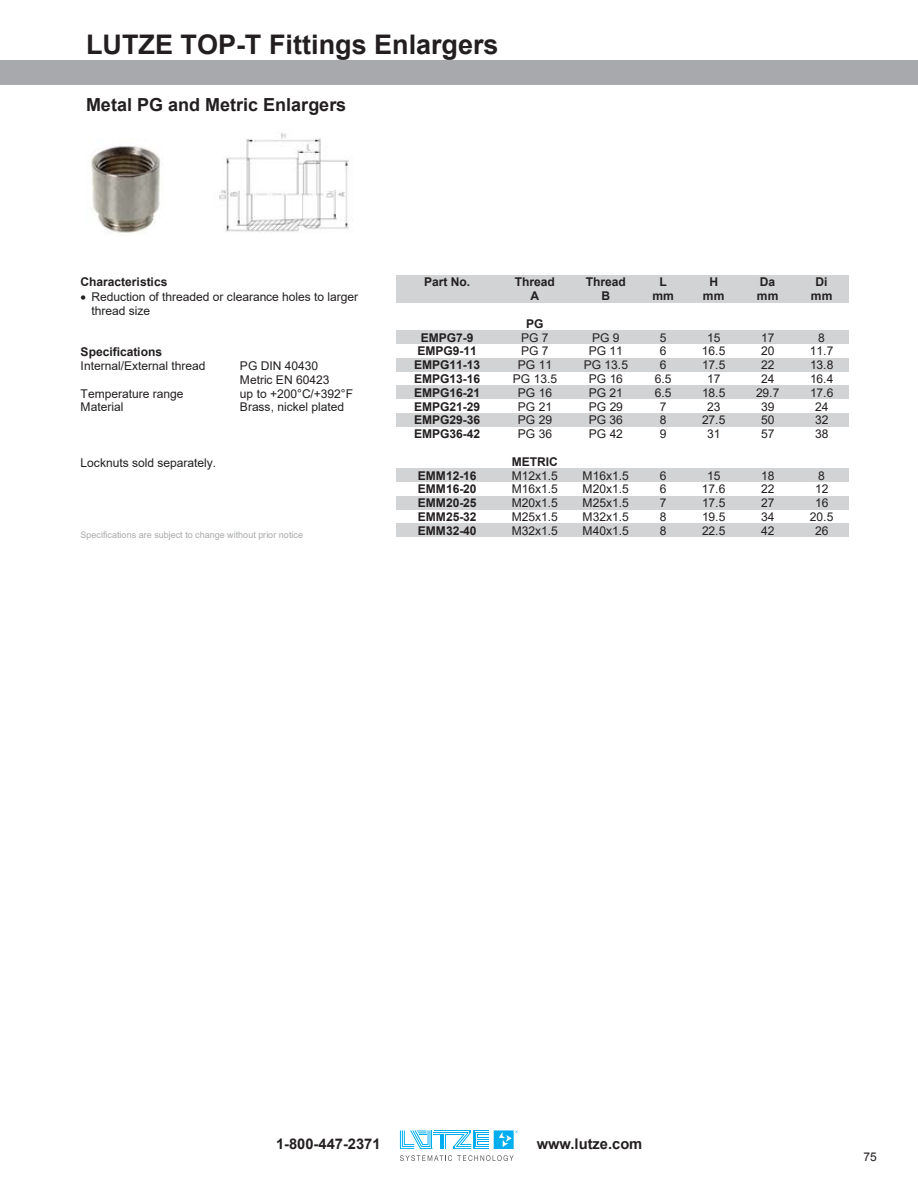
<style>
.page{position:relative;width:918px;height:1188px;background:#fff}
.page>*{position:absolute;margin:0;border:0;box-sizing:border-box;transform-origin:0 0}
.t1{font:700 27px "Arial";color:#231f20}
.t2{font:700 18px "Arial";color:#231f20}
.t3{font:700 14.7px "Arial";color:#231f20}
.t4{font:12px/13.8px "Arial";letter-spacing:-.005em;color:#231f20;text-align:center}
.t5{font:700 12px/13.8px "Arial";color:#231f20;text-align:center}
.t6{font:9px "Arial";letter-spacing:.005em;color:#a7a9ac}
</style>
<div class="page">
<svg style="left:494px;top:1130px;width:24px;height:19px"></svg>
<svg style="left:400px;top:1130px;width:88px;height:19px"></svg>
<svg style="left:400px;top:1155px;width:114px;height:6px"></svg>
<div style="left:0;top:60px;width:918px;height:25px;background:#a7a9ac"></div>
<img style="left:91px;top:146px;width:72px;height:87px">
<img style="left:219px;top:132px;width:130px;height:100px">
<div style="left:397px;top:275px;width:101px;height:28px;background:#d1d3d4"></div>
<div style="left:498px;top:275px;width:74px;height:14px;background:#d1d3d4"></div>
<div style="left:498px;top:289px;width:74px;height:14px;background:#d1d3d4"></div>
<div style="left:572px;top:275px;width:68px;height:14px;background:#d1d3d4"></div>
<div style="left:572px;top:289px;width:68px;height:14px;background:#d1d3d4"></div>
<div style="left:640px;top:275px;width:47px;height:14px;background:#d1d3d4"></div>
<div style="left:640px;top:289px;width:47px;height:14px;background:#d1d3d4"></div>
<div style="left:687px;top:275px;width:54px;height:14px;background:#d1d3d4"></div>
<div style="left:687px;top:289px;width:54px;height:14px;background:#d1d3d4"></div>
<div style="left:741px;top:275px;width:54px;height:14px;background:#d1d3d4"></div>
<div style="left:741px;top:289px;width:54px;height:14px;background:#d1d3d4"></div>
<div style="left:795px;top:275px;width:54px;height:14px;background:#d1d3d4"></div>
<div style="left:795px;top:289px;width:54px;height:14px;background:#d1d3d4"></div>
<div style="left:397px;top:330px;width:101px;height:14px;background:#d1d3d4"></div>
<div style="left:397px;top:358px;width:101px;height:14px;background:#d1d3d4"></div>
<div style="left:397px;top:385px;width:101px;height:14px;background:#d1d3d4"></div>
<div style="left:397px;top:413px;width:101px;height:14px;background:#d1d3d4"></div>
<div style="left:397px;top:468px;width:101px;height:14px;background:#d1d3d4"></div>
<div style="left:397px;top:496px;width:101px;height:14px;background:#d1d3d4"></div>
<div style="left:397px;top:524px;width:101px;height:13px;background:#d1d3d4"></div>
<div style="left:498px;top:330px;width:74px;height:14px;background:#d1d3d4"></div>
<div style="left:498px;top:358px;width:74px;height:14px;background:#d1d3d4"></div>
<div style="left:498px;top:385px;width:74px;height:14px;background:#d1d3d4"></div>
<div style="left:498px;top:413px;width:74px;height:14px;background:#d1d3d4"></div>
<div style="left:498px;top:468px;width:74px;height:14px;background:#d1d3d4"></div>
<div style="left:498px;top:496px;width:74px;height:14px;background:#d1d3d4"></div>
<div style="left:498px;top:524px;width:74px;height:13px;background:#d1d3d4"></div>
<div style="left:572px;top:330px;width:68px;height:14px;background:#d1d3d4"></div>
<div style="left:572px;top:358px;width:68px;height:14px;background:#d1d3d4"></div>
<div style="left:572px;top:385px;width:68px;height:14px;background:#d1d3d4"></div>
<div style="left:572px;top:413px;width:68px;height:14px;background:#d1d3d4"></div>
<div style="left:572px;top:468px;width:68px;height:14px;background:#d1d3d4"></div>
<div style="left:572px;top:496px;width:68px;height:14px;background:#d1d3d4"></div>
<div style="left:572px;top:524px;width:68px;height:13px;background:#d1d3d4"></div>
<div style="left:640px;top:330px;width:47px;height:14px;background:#d1d3d4"></div>
<div style="left:640px;top:358px;width:47px;height:14px;background:#d1d3d4"></div>
<div style="left:640px;top:385px;width:47px;height:14px;background:#d1d3d4"></div>
<div style="left:640px;top:413px;width:47px;height:14px;background:#d1d3d4"></div>
<div style="left:640px;top:468px;width:47px;height:14px;background:#d1d3d4"></div>
<div style="left:640px;top:496px;width:47px;height:14px;background:#d1d3d4"></div>
<div style="left:640px;top:524px;width:47px;height:13px;background:#d1d3d4"></div>
<div style="left:687px;top:330px;width:54px;height:14px;background:#d1d3d4"></div>
<div style="left:687px;top:358px;width:54px;height:14px;background:#d1d3d4"></div>
<div style="left:687px;top:385px;width:54px;height:14px;background:#d1d3d4"></div>
<div style="left:687px;top:413px;width:54px;height:14px;background:#d1d3d4"></div>
<div style="left:687px;top:468px;width:54px;height:14px;background:#d1d3d4"></div>
<div style="left:687px;top:496px;width:54px;height:14px;background:#d1d3d4"></div>
<div style="left:687px;top:524px;width:54px;height:13px;background:#d1d3d4"></div>
<div style="left:741px;top:330px;width:54px;height:14px;background:#d1d3d4"></div>
<div style="left:741px;top:358px;width:54px;height:14px;background:#d1d3d4"></div>
<div style="left:741px;top:385px;width:54px;height:14px;background:#d1d3d4"></div>
<div style="left:741px;top:413px;width:54px;height:14px;background:#d1d3d4"></div>
<div style="left:741px;top:468px;width:54px;height:14px;background:#d1d3d4"></div>
<div style="left:741px;top:496px;width:54px;height:14px;background:#d1d3d4"></div>
<div style="left:741px;top:524px;width:54px;height:13px;background:#d1d3d4"></div>
<div style="left:795px;top:330px;width:54px;height:14px;background:#d1d3d4"></div>
<div style="left:795px;top:358px;width:54px;height:14px;background:#d1d3d4"></div>
<div style="left:795px;top:385px;width:54px;height:14px;background:#d1d3d4"></div>
<div style="left:795px;top:413px;width:54px;height:14px;background:#d1d3d4"></div>
<div style="left:795px;top:468px;width:54px;height:14px;background:#d1d3d4"></div>
<div style="left:795px;top:496px;width:54px;height:14px;background:#d1d3d4"></div>
<div style="left:795px;top:524px;width:54px;height:13px;background:#d1d3d4"></div>
<h1 class="t1" style="left:86px;top:25px;width:414px">LUTZE TOP-T Fittings Enlargers</h1>
<h2 class="t2" style="left:86px;top:92px;width:262px">Metal PG and Metric Enlargers</h2>
<p class="t5" style="left:81px;top:275px;width:88px">Characteristics</p>
<p class="t4" style="left:91px;top:290px;width:268px;text-align:left;text-indent:-11px">• Reduction of threaded or clearance holes to larger thread size</p>
<p class="t5" style="left:81px;top:345px;width:83px">Specifications</p>
<p class="t4" style="left:81px;top:359px;width:126px">Internal/External thread</p>
<p class="t4" style="left:240px;top:359px;width:91px;text-align:left">PG DIN 40430<br>Metric EN 60423</p>
<p class="t4" style="left:81px;top:387px;width:104px">Temperature range</p>
<p class="t4" style="left:240px;top:387px;width:115px">up to +200°C/+392°F</p>
<p class="t4" style="left:81px;top:400px;width:44px">Material</p>
<p class="t4" style="left:240px;top:400px;width:106px">Brass, nickel plated</p>
<p class="t4" style="left:81px;top:455px;width:137px">Locknuts sold separately.</p>
<p class="t6" style="left:81px;top:529px;width:224px">Specifications are subject to change without prior notice</p>
<p class="t5" style="left:424px;top:275px;width:48px">Part No.</p>
<p class="t5" style="left:515px;top:276px;width:42px">Thread<br>A</p>
<p class="t5" style="left:586px;top:276px;width:42px">Thread<br>B</p>
<p class="t5" style="left:652px;top:276px;width:23px">L mm</p>
<p class="t5" style="left:703px;top:276px;width:23px">H mm</p>
<p class="t5" style="left:757px;top:276px;width:23px;text-align:left">Da mm</p>
<p class="t5" style="left:811px;top:276px;width:23px">Di mm</p>
<p class="t5" style="left:414px;top:331px;width:68px">EMPG7-9<br>EMPG9-11<br>EMPG11-13<br>EMPG13-16<br>EMPG16-21<br>EMPG21-29<br>EMPG29-36<br>EMPG36-42</p>
<p class="t5" style="left:418px;top:469px;width:60px;text-align:justify">EMM12-16<br>EMM16-20<br>EMM20-25<br>EMM25-32<br>EMM32-40</p>
<p class="t5" style="left:526px;top:317px;width:19px">PG</p>
<p class="t4" style="left:513px;top:330px;width:46px">PG 7<br>PG 7<br>PG 11<br>PG 13.5<br>PG 16<br>PG 21<br>PG 29<br>PG 36</p>
<p class="t5" style="left:512px;top:455px;width:48px">METRIC</p>
<p class="t4" style="left:512px;top:468px;width:48px;text-align:justify">M12x1.5<br>M16x1.5<br>M20x1.5<br>M25x1.5<br>M32x1.5</p>
<p class="t4" style="left:584px;top:330px;width:46px">PG 9<br>PG 11<br>PG 13.5<br>PG 16<br>PG 21<br>PG 29<br>PG 36<br>PG 42</p>
<p class="t4" style="left:583px;top:468px;width:48px;text-align:justify">M16x1.5<br>M20x1.5<br>M25x1.5<br>M32x1.5<br>M40x1.5</p>
<p class="t4" style="left:702px;top:330px;width:25px">15<br>16.5<br>17.5<br>17<br>18.5<br>23<br>27.5<br>31</p>
<p class="t4" style="left:702px;top:468px;width:25px">15<br>17.6<br>17.5<br>19.5<br>22.5</p>
<p class="t4" style="left:756px;top:330px;width:25px">17<br>20<br>22<br>24<br>29.7<br>39<br>50<br>57</p>
<p class="t4" style="left:761px;top:468px;width:15px;text-align:justify">18<br>22<br>27<br>34<br>42</p>
<p class="t4" style="left:810px;top:330px;width:25px">8<br>11.7<br>13.8<br>16.4<br>17.6<br>24<br>32<br>38</p>
<p class="t4" style="left:810px;top:468px;width:25px">8<br>12<br>16<br>20.5<br>26</p>
<p class="t4" style="left:655px;top:330px;width:18px">5<br>6<br>6<br>6.5<br>6.5<br>7<br>8<br>9</p>
<p class="t4" style="left:660px;top:468px;width:8px;text-align:justify">6<br>6<br>7<br>8<br>8</p>
<p class="t3" style="left:276px;top:1134px;width:106px">1-800-447-2371</p>
<p class="t3" style="left:537px;top:1134px;width:107px">www.lutze.com</p>
<p class="t4" style="left:864px;top:1150px;width:15px">75</p>
</div>
